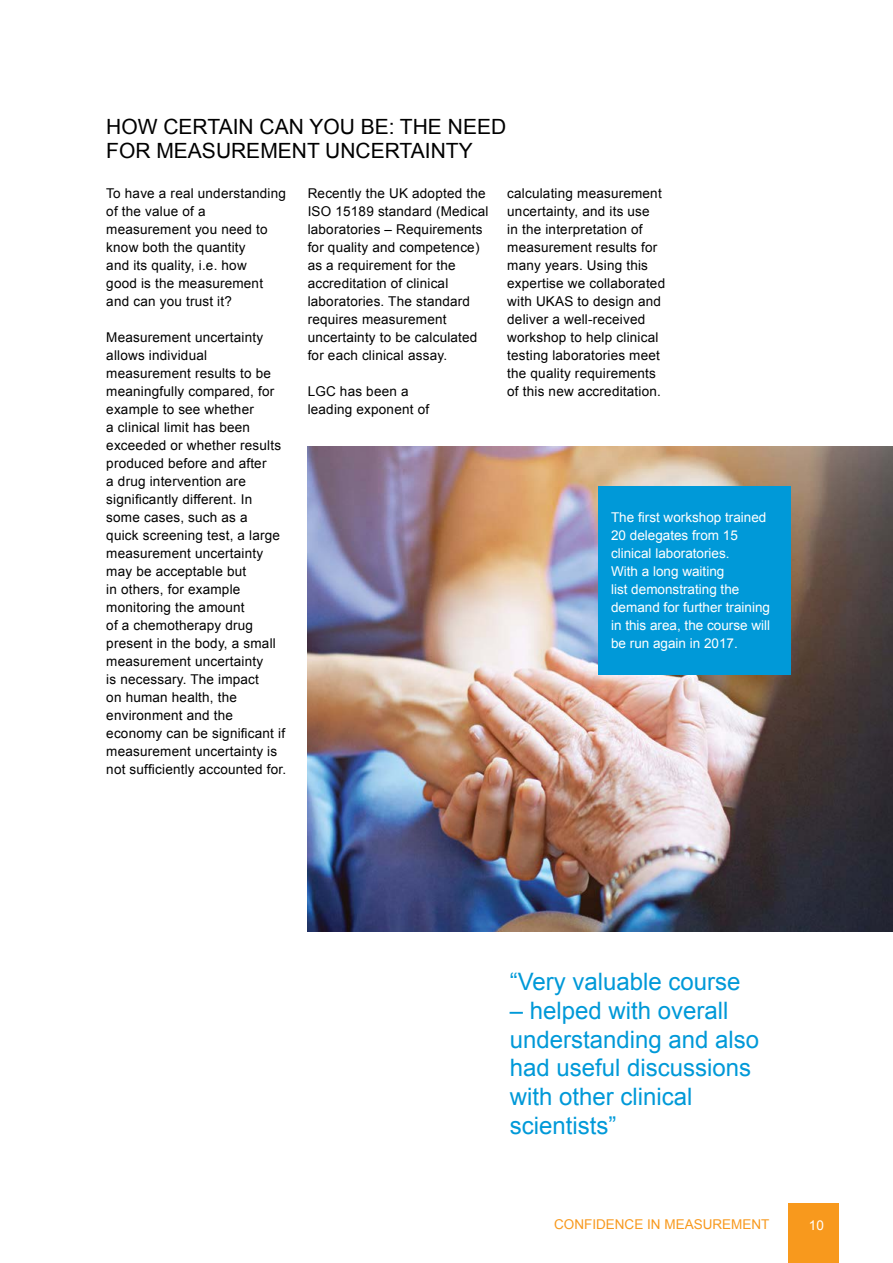
<style>
.page{position:relative;width:893px;height:1263px;background:#fff}
.page>*{position:absolute;margin:0;border:0;box-sizing:border-box;transform-origin:0 0}
.t1{font:24px/28.8px "Arial";color:#0099d8}
.t2{font:21px/24px "Arial";color:#000}
.t3{font:13.5px/18px "Arial";letter-spacing:.015em;color:#000}
.t4{font:13.5px/18px "Arial";color:#fff}
.t5{font:13.5px "Arial";color:#f8991d}
</style>
<div class="page">
<div style="left:788px;top:1203px;width:51px;height:60px;background:#f8991d"></div>
<img style="left:308px;top:447px;width:585px;height:484px">
<div style="left:598px;top:486px;width:193px;height:188px;background:#0099d8"></div>
<h2 class="t2" style="left:106px;top:115px;width:401px">HOW CERTAIN CAN YOU BE: THE NEED<br>FOR MEASUREMENT UNCERTAINTY</h2>
<p class="t3" style="left:106px;top:184px;width:181px">To have a real understanding of the value of a measurement you need to know both the quantity<br>and its quality, i.e. how<br>good is the measurement and can you trust it?</p>
<p class="t3" style="left:106px;top:328px;width:181px">Measurement uncertainty allows individual measurement results to be meaningfully compared, for example to see whether<br>a clinical limit has been exceeded or whether results produced before and after<br>a drug intervention are significantly different. In some cases, such as a<br>quick screening test, a large measurement uncertainty may be acceptable but<br>in others, for example monitoring the amount<br>of a chemotherapy drug present in the body, a small measurement uncertainty<br>is necessary. The impact<br>on human health, the environment and the economy can be significant if measurement uncertainty is not sufficiently accounted for.</p>
<p class="t3" style="left:308px;top:184px;width:182px">Recently the UK adopted the<br>ISO 15189 standard (Medical laboratories – Requirements for quality and competence) as a requirement for the accreditation of clinical laboratories. The standard requires measurement uncertainty to be calculated for each clinical assay.</p>
<p class="t3" style="left:308px;top:382px;width:123px">LGC has been a leading exponent of</p>
<p class="t3" style="left:507px;top:184px;width:159px">calculating measurement uncertainty, and its use<br>in the interpretation of measurement results for many years. Using this expertise we collaborated with UKAS to design and deliver a well-received workshop to help clinical testing laboratories meet the quality requirements of this new accreditation.</p>
<p class="t4" style="left:611px;top:508px;width:161px">The first workshop trained<br>20 delegates from 15 clinical laboratories.<br>With a long waiting<br>list demonstrating the demand for further training in this area, the course will be run again in 2017.</p>
<h1 class="t1" style="left:510px;top:967px;width:232px">“Very valuable course</h1>
<h1 class="t1" style="left:510px;top:996px;width:251px">– helped with overall understanding and also had useful discussions with other clinical scientists”</h1>
<p class="t5" style="left:554px;top:1216px;width:217px">CONFIDENCE IN MEASUREMENT</p>
<p class="t4" style="left:809px;top:1216px;width:17px">10</p>
</div>
